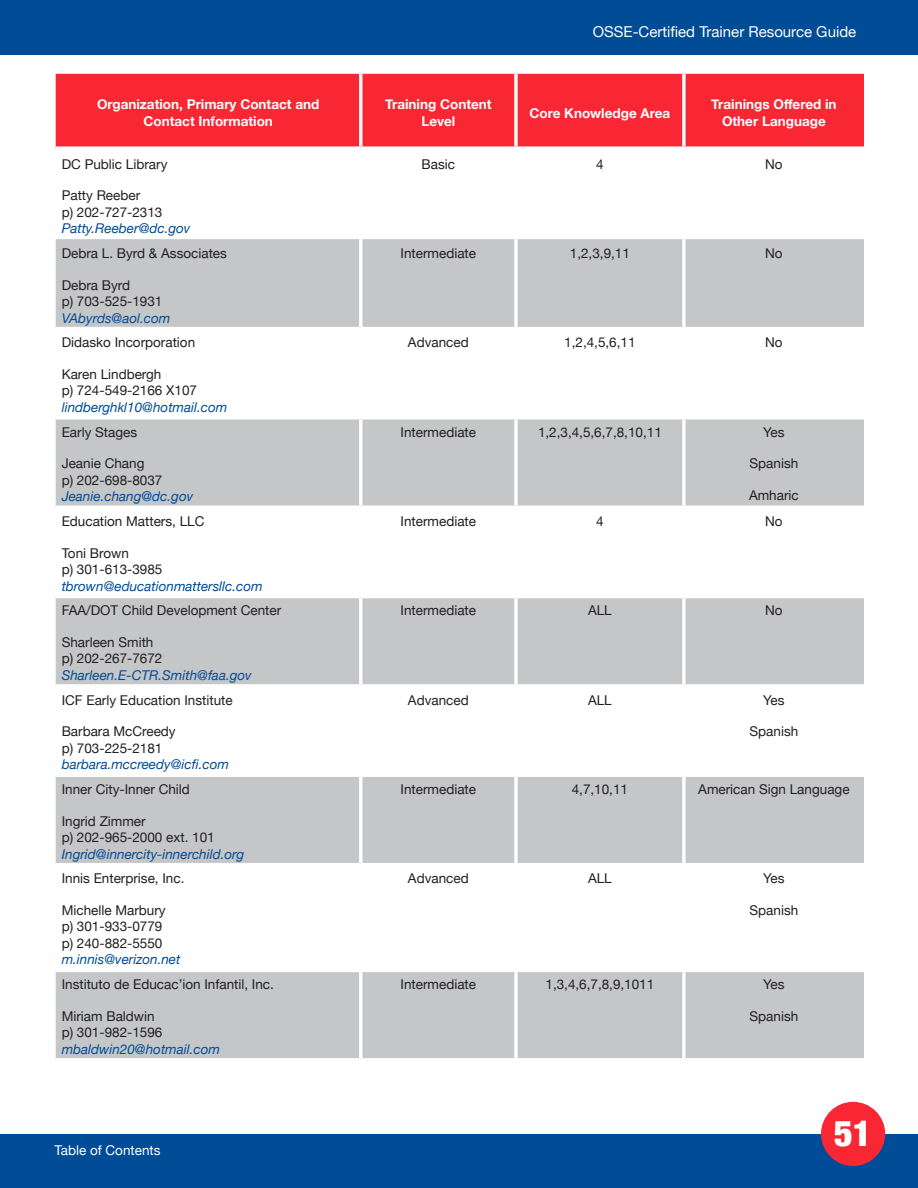
<style>
.page{position:relative;width:918px;height:1188px;background:#fff}
.page>*{position:absolute;margin:0;border:0;box-sizing:border-box;transform-origin:0 0}
.t1{font:900 condensed 36px "Helvetica Neue";color:#fff}
.t2{font:15px "Helvetica Neue";color:#fff}
.Body_Text_3{font:13.5px/16.5px "Helvetica Neue";color:#231f20}
.Heading_2{font:700 13.5px/16.5px "Helvetica Neue";color:#fff;text-align:center}
.Body_Text_3-2{font:italic 13.5px/16.5px "Helvetica Neue";color:#004c97}
.Heading_2-2{font:13.5px "Helvetica Neue";color:#231f20}
.t3{font:13.5px "Helvetica Neue";color:#fff}
.Body_Text_2{font:13.5px "Helvetica Neue";color:#231f20}
.s1{font-style:italic;color:#004c97}
.s2{font-style:normal;color:#231f20}
</style>
<div class="page">
<div style="left:0;top:1135px;width:918px;height:53px;background:#004c97"></div>
<div style="left:821px;top:1102px;width:64px;height:64px;background:#f92634;border-radius:50%"></div>
<div style="left:0;top:0;width:918px;height:55px;background:#004c97"></div>
<div style="left:56px;top:74px;width:808px;height:72px;background:#f92634"></div>
<div style="left:56px;top:239px;width:808px;height:819px;background:#c5c6c8"></div>
<svg style="left:56px;top:330px;width:808px;height:639px"></svg>
<svg style="left:56px;top:146px;width:305px;height:2px"></svg>
<hr style="left:359px;top:74px;width:3px;height:72px;background:#fff">
<svg style="left:514px;top:74px;width:4px;height:72px"></svg>
<svg style="left:361px;top:146px;width:155px;height:1px"></svg>
<svg style="left:516px;top:146px;width:168px;height:2px"></svg>
<svg style="left:682px;top:74px;width:4px;height:72px"></svg>
<svg style="left:684px;top:146px;width:180px;height:1px"></svg>
<hr style="left:359px;top:239px;width:3px;height:88px;background:#fff">
<svg style="left:514px;top:239px;width:4px;height:88px"></svg>
<svg style="left:682px;top:239px;width:4px;height:88px"></svg>
<hr style="left:56px;top:327px;width:305px;height:3px;background:#fff">
<hr style="left:359px;top:330px;width:3px;height:86px;background:#fff">
<hr style="left:361px;top:327px;width:155px;height:3px;background:#fff">
<hr style="left:516px;top:327px;width:168px;height:3px;background:#fff">
<hr style="left:514px;top:330px;width:4px;height:86px;background:#fff">
<hr style="left:682px;top:330px;width:4px;height:86px;background:#fff">
<hr style="left:684px;top:327px;width:180px;height:3px;background:#fff">
<svg style="left:56px;top:416px;width:305px;height:4px"></svg>
<hr style="left:359px;top:420px;width:3px;height:86px;background:#fff">
<svg style="left:361px;top:416px;width:155px;height:4px"></svg>
<svg style="left:516px;top:416px;width:168px;height:4px"></svg>
<svg style="left:514px;top:420px;width:4px;height:86px"></svg>
<svg style="left:682px;top:420px;width:4px;height:86px"></svg>
<svg style="left:684px;top:416px;width:180px;height:4px"></svg>
<hr style="left:56px;top:506px;width:305px;height:3px;background:#fff">
<hr style="left:359px;top:509px;width:3px;height:86px;background:#fff">
<hr style="left:361px;top:506px;width:155px;height:3px;background:#fff">
<hr style="left:516px;top:506px;width:168px;height:3px;background:#fff">
<hr style="left:514px;top:509px;width:4px;height:86px;background:#fff">
<hr style="left:682px;top:509px;width:4px;height:86px;background:#fff">
<hr style="left:684px;top:506px;width:180px;height:3px;background:#fff">
<hr style="left:56px;top:595px;width:305px;height:3px;background:#fff">
<hr style="left:359px;top:598px;width:3px;height:86px;background:#fff">
<hr style="left:361px;top:595px;width:155px;height:3px;background:#fff">
<hr style="left:516px;top:595px;width:168px;height:3px;background:#fff">
<svg style="left:514px;top:598px;width:4px;height:86px"></svg>
<svg style="left:682px;top:598px;width:4px;height:86px"></svg>
<hr style="left:684px;top:595px;width:180px;height:3px;background:#fff">
<svg style="left:56px;top:684px;width:305px;height:4px"></svg>
<hr style="left:359px;top:688px;width:3px;height:86px;background:#fff">
<svg style="left:361px;top:684px;width:155px;height:4px"></svg>
<svg style="left:516px;top:684px;width:168px;height:4px"></svg>
<hr style="left:514px;top:688px;width:4px;height:86px;background:#fff">
<hr style="left:682px;top:688px;width:4px;height:86px;background:#fff">
<svg style="left:684px;top:684px;width:180px;height:4px"></svg>
<hr style="left:56px;top:774px;width:305px;height:3px;background:#fff">
<hr style="left:359px;top:777px;width:3px;height:86px;background:#fff">
<hr style="left:361px;top:774px;width:155px;height:3px;background:#fff">
<hr style="left:516px;top:774px;width:168px;height:3px;background:#fff">
<hr style="left:514px;top:777px;width:4px;height:86px;background:#f5f5f5">
<svg style="left:682px;top:777px;width:4px;height:86px"></svg>
<hr style="left:684px;top:774px;width:180px;height:3px;background:#fff">
<hr style="left:56px;top:863px;width:305px;height:3px;background:#fff">
<hr style="left:359px;top:866px;width:3px;height:103px;background:#fff">
<hr style="left:361px;top:863px;width:155px;height:3px;background:#fff">
<hr style="left:516px;top:863px;width:168px;height:3px;background:#fff">
<hr style="left:514px;top:866px;width:4px;height:103px;background:#fff">
<hr style="left:682px;top:866px;width:4px;height:103px;background:#fff">
<hr style="left:684px;top:863px;width:180px;height:3px;background:#fff">
<hr style="left:56px;top:969px;width:305px;height:3px;background:#fff">
<hr style="left:359px;top:972px;width:3px;height:86px;background:#fff">
<hr style="left:361px;top:969px;width:155px;height:3px;background:#fff">
<hr style="left:516px;top:969px;width:168px;height:3px;background:#fff">
<hr style="left:514px;top:972px;width:4px;height:86px;background:#f3f3f3">
<svg style="left:682px;top:972px;width:4px;height:86px"></svg>
<hr style="left:684px;top:969px;width:180px;height:3px;background:#fff">
<p class="t2" style="left:593px;top:21px;width:265px">OSSE-Certified Trainer Resource Guide</p>
<p class="Heading_2" style="left:97px;top:97px;width:224px">Organization, Primary Contact and<br>Contact Information</p>
<p class="Heading_2" style="left:385px;top:97px;width:108px">Training Content<br>Level</p>
<p class="Heading_2" style="left:530px;top:105px;width:142px">Core Knowledge Area</p>
<p class="Heading_2" style="left:711px;top:97px;width:127px">Trainings Offered in<br>Other Language</p>
<p class="Body_Text_3" style="left:62px;top:156px;width:107px">DC Public Library</p>
<p class="Body_Text_3" style="left:62px;top:188px;width:130px">Patty Reeber<br>p) 202-727-2313<br><span class="s1">Patty.Reeber@dc.gov</span></p>
<p class="Body_Text_3" style="left:422px;top:156px;width:35px">Basic</p>
<p class="Body_Text_3" style="left:596px;top:156px;width:9px">4</p>
<p class="Body_Text_3" style="left:765px;top:156px;width:19px">No</p>
<p class="Body_Text_3" style="left:62px;top:246px;width:167px">Debra L. Byrd &amp; Associates</p>
<p class="Body_Text_3" style="left:62px;top:277px;width:110px">Debra Byrd<br>p) 703-525-1931<br><span class="s1">VAbyrds@aol.com</span></p>
<p class="Body_Text_3" style="left:62px;top:335px;width:135px">Didasko Incorporation</p>
<p class="Body_Text_3" style="left:62px;top:367px;width:167px">Karen Lindbergh<br>p) 724-549-2166 X107 <span class="s1">lindberghkl10@hotmail.com</span></p>
<p class="Body_Text_3" style="left:62px;top:424px;width:77px">Early Stages</p>
<p class="Body_Text_3" style="left:62px;top:456px;width:133px">Jeanie Chang<br>p) 202-698-8037<br><span class="s1">Jeanie.chang@dc.gov</span></p>
<p class="Body_Text_3" style="left:62px;top:514px;width:144px">Education Matters, LLC</p>
<p class="Body_Text_3-2" style="left:62px;top:545px;width:203px"><span class="s2">Toni Brown<br>p) 301-613-3985 </span>tbrown@educationmattersllc.com</p>
<p class="Body_Text_3" style="left:62px;top:603px;width:221px">FAA/DOT Child Development Center</p>
<p class="Body_Text_3-2" style="left:62px;top:635px;width:192px"><span class="s2">Sharleen Smith<br>p) 202-267-7672<br></span>Sharleen.E-CTR.Smith@faa.gov</p>
<p class="Body_Text_3" style="left:62px;top:693px;width:173px">ICF Early Education Institute</p>
<p class="Body_Text_3" style="left:62px;top:724px;width:169px">Barbara McCreedy<br>p) 703-225-2181 <span class="s1">barbara.mccreedy@icfi.com</span></p>
<p class="Heading_2-2" style="left:62px;top:780px;width:130px">Inner City-Inner Child</p>
<p class="Body_Text_3" style="left:62px;top:813px;width:184px">Ingrid Zimmer<br>p) 202-965-2000 ext. 101<br><span class="s1">Ingrid@innercity-innerchild.org</span></p>
<p class="Heading_2-2" style="left:62px;top:869px;width:124px">Innis Enterprise, Inc.</p>
<p class="Body_Text_3" style="left:62px;top:903px;width:120px">Michelle Marbury p) 301-933-0779<br>p) 240-882-5550 <span class="s1">m.innis@verizon.net</span></p>
<p class="Heading_2-2" style="left:62px;top:975px;width:214px">Instituto de Educac’ion Infantil, Inc.</p>
<p class="Body_Text_3" style="left:62px;top:1009px;width:160px">Miriam Baldwin<br>p) 301-982-1596 <span class="s1">mbaldwin20@hotmail.com</span></p>
<p class="t3" style="left:55px;top:1140px;width:108px">Table of Contents</p>
<p class="Body_Text_3" style="left:401px;top:246px;width:77px">Intermediate</p>
<p class="Body_Text_3" style="left:570px;top:246px;width:62px">1,2,3,9,11</p>
<p class="Body_Text_3" style="left:765px;top:246px;width:19px">No</p>
<p class="Body_Text_3" style="left:408px;top:335px;width:62px">Advanced</p>
<p class="Body_Text_3" style="left:564px;top:335px;width:73px">1,2,4,5,6,11</p>
<p class="Body_Text_3" style="left:765px;top:335px;width:19px">No</p>
<p class="Body_Text_3" style="left:401px;top:424px;width:77px">Intermediate</p>
<p class="Body_Text_3" style="left:538px;top:424px;width:125px">1,2,3,4,5,6,7,8,10,11</p>
<p class="Body_Text_3" style="left:763px;top:424px;width:23px">Yes</p>
<p class="Body_Text_3" style="left:750px;top:456px;width:50px">Spanish</p>
<p class="Body_Text_3" style="left:749px;top:487px;width:51px">Amharic</p>
<p class="Body_Text_3" style="left:401px;top:514px;width:77px">Intermediate</p>
<p class="Body_Text_3" style="left:596px;top:514px;width:9px">4</p>
<p class="Body_Text_3" style="left:765px;top:514px;width:19px">No</p>
<p class="Body_Text_3" style="left:401px;top:603px;width:77px">Intermediate</p>
<p class="Body_Text_3" style="left:588px;top:603px;width:25px">ALL</p>
<p class="Body_Text_3" style="left:765px;top:603px;width:19px">No</p>
<p class="Body_Text_2" style="left:408px;top:690px;width:62px">Advanced</p>
<p class="Body_Text_2" style="left:588px;top:690px;width:25px">ALL</p>
<p class="Body_Text_3" style="left:763px;top:693px;width:23px">Yes</p>
<p class="Body_Text_3" style="left:750px;top:724px;width:50px">Spanish</p>
<p class="Body_Text_3" style="left:401px;top:782px;width:77px">Intermediate</p>
<p class="Body_Text_3" style="left:572px;top:782px;width:58px">4,7,10,11</p>
<p class="Body_Text_3" style="left:698px;top:782px;width:153px">American Sign Language</p>
<p class="Body_Text_3" style="left:408px;top:871px;width:62px">Advanced</p>
<p class="Body_Text_3" style="left:588px;top:871px;width:25px">ALL</p>
<p class="Body_Text_3" style="left:763px;top:871px;width:23px">Yes</p>
<p class="Body_Text_3" style="left:750px;top:903px;width:50px">Spanish</p>
<p class="Body_Text_3" style="left:401px;top:977px;width:77px">Intermediate</p>
<p class="Body_Text_3" style="left:546px;top:977px;width:110px">1,3,4,6,7,8,9,1011</p>
<p class="Body_Text_3" style="left:763px;top:977px;width:23px">Yes</p>
<p class="Body_Text_3" style="left:750px;top:1009px;width:50px">Spanish</p>
<h1 class="t1" style="left:834px;top:1103px;width:39px">51</h1>
</div>
